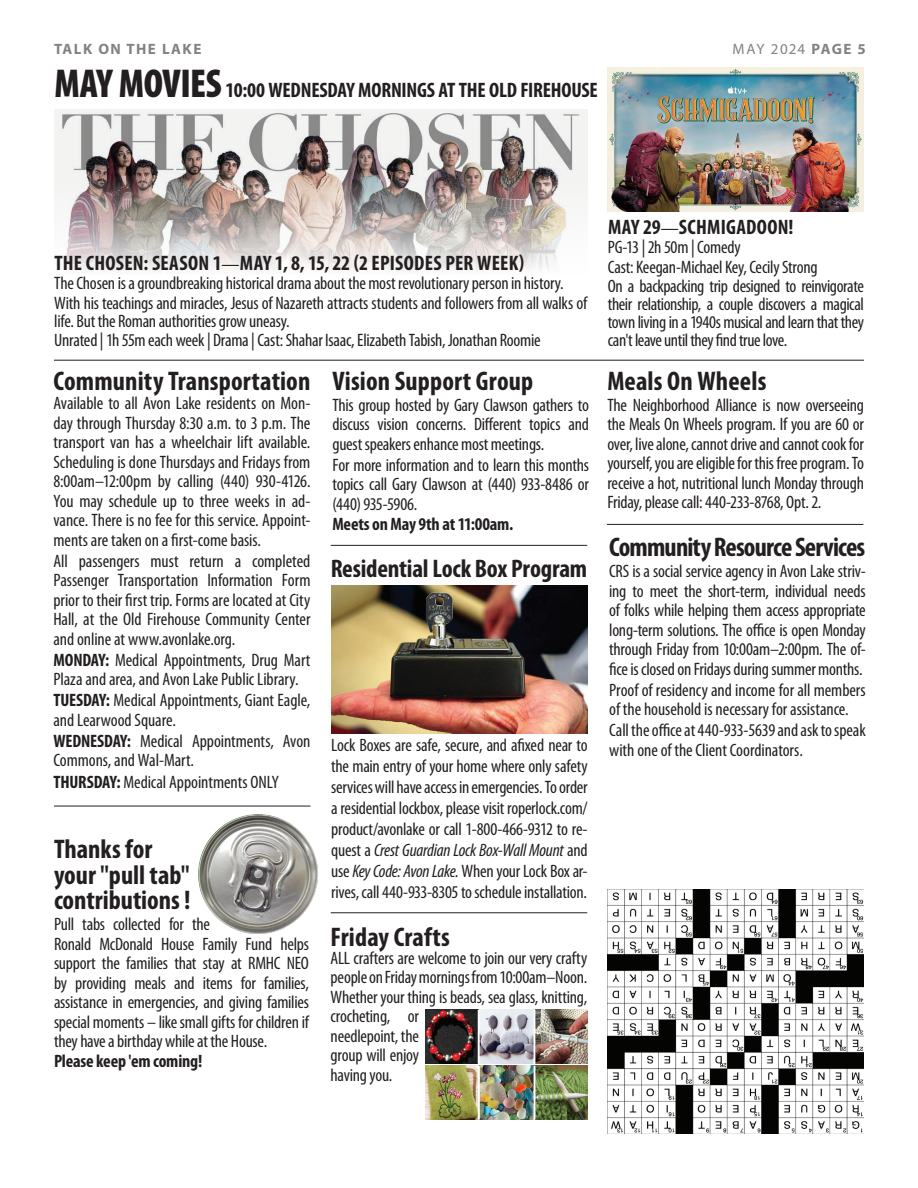
<style>
.page{position:relative;width:918px;height:1188px;background:#fff}
.page>*{position:absolute;margin:0;border:0;box-sizing:border-box;transform-origin:0 0}
.t1{font:700 condensed 27px/25.5px "Myriad Pro";color:#231f20}
.t2{font:700 condensed 27px "Myriad Pro";letter-spacing:-.03em;color:#231f20}
.t3{font:700 condensed 25.5px "Myriad Pro";letter-spacing:-.01em;color:#231f20}
.t4{font:700 condensed 21px "Myriad Pro";letter-spacing:.005em;color:#231f20}
.t5{font:condensed 18px/19.5px "Myriad Pro";letter-spacing:-.015em;color:#231f20}
.t6{font:700 condensed 18px "Myriad Pro";letter-spacing:-.01em;color:#231f20}
.t7{font:700 15px "Myriad Pro";letter-spacing:.1em;color:#808285}
.t8{font:15px "Myriad Pro";letter-spacing:.075em;color:#808285}
.s1{font-weight:700}
.s2{font-weight:900;font-size:40.5px}
.s3{font-weight:400;font-stretch:normal;font-size:18px}
.s4{font-style:italic}
</style>
<div class="page">
<img style="left:607px;top:889px;width:256px;height:245px">
<hr style="left:54px;top:806px;width:256px;height:1px;background:#231f20">
<hr style="left:54px;top:360px;width:810px;height:1px;background:#231f20">
<hr style="left:607px;top:524px;width:256px;height:1px;background:#231f20">
<hr style="left:331px;top:545px;width:256px;height:1px;background:#231f20">
<hr style="left:331px;top:912px;width:256px;height:1px;background:#231f20">
<img style="left:331px;top:585px;width:257px;height:148px">
<img style="left:426px;top:1010px;width:161px;height:54px">
<hr style="left:478px;top:1010px;width:2px;height:54px;background:#fff">
<hr style="left:533px;top:1010px;width:2px;height:54px;background:#fff">
<img style="left:426px;top:1066px;width:161px;height:54px">
<hr style="left:478px;top:1066px;width:2px;height:54px;background:#fff">
<hr style="left:534px;top:1066px;width:1px;height:54px;background:#fff">
<img style="left:198px;top:814px;width:119px;height:119px">
<img style="left:54px;top:109px;width:533px;height:162px">
<img style="left:608px;top:68px;width:256px;height:144px">
<p class="t7" style="left:54px;top:39px;width:149px">TALK ON THE LAKE</p>
<p class="t8" style="left:733px;top:40px;width:135px">MAY 2024 <span class="s1">PAGE 5</span></p>
<p class="t4" style="left:54px;top:76px;width:545px"><span class="s2">MAY MOVIES</span> 10:00 WEDNESDAY MORNINGS AT THE OLD FIREHOUSE</p>
<p class="t4" style="left:55px;top:249px;width:471px">THE CHOSEN: SEASON 1<span class="s3">—</span>MAY 1, 8, 15, 22 (2 EPISODES PER WEEK)</p>
<p class="t5" style="left:54px;top:273px;width:534px">The Chosen is a groundbreaking historical drama about the most revolutionary person in history.<br>With his teachings and miracles, Jesus of Nazareth attracts students and followers from all walks of</p>
<p class="t5" style="left:54px;top:311px;width:488px">life. But the Roman authorities grow uneasy.<br>Unrated | 1h 55m each week | Drama | Cast: Shahar Isaac, Elizabeth Tabish, Jonathan Roomie</p>
<h1 class="t1" style="left:54px;top:367px;width:258px">Community Transportation</h1>
<p class="t5" style="left:53px;top:393px;width:259px;text-align:justify">Available to all Avon Lake residents on Mon&shy;day through Thursday 8:30 a.m. to 3 p.m. The transport van has a wheelchair lift available.<br>Scheduling is done Thursdays and Fridays from 8:00am–12:00pm by calling (440) 930-4126.<br>You may schedule up to three weeks in ad&shy;vance. There is no fee for this service. Appoint&shy;ments are taken on a first-come basis.</p>
<p class="t5" style="left:53px;top:551px;width:259px;text-align:justify">All passengers must return a completed Passenger Transportation Information Form prior to their first trip. Forms are located at City Hall, at the Old Firehouse Community Center and online at www.avonlake.org.</p>
<p class="t5" style="left:53px;top:650px;width:259px"><span class="s1">MONDAY:</span> Medical Appointments, Drug Mart<br>Plaza and area, and Avon Lake Public Library.</p>
<p class="t5" style="left:53px;top:690px;width:259px"><span class="s1">TUESDAY:</span> Medical Appointments, Giant Eagle, and Learwood Square.</p>
<p class="t5" style="left:53px;top:731px;width:259px"><span class="s1">WEDNESDAY:</span> Medical Appointments, Avon<br>Commons, and Wal-Mart.</p>
<p class="t5" style="left:53px;top:772px;width:227px"><span class="s1">THURSDAY:</span> Medical Appointments ONLY</p>
<h1 class="t1" style="left:54px;top:836px;width:138px">Thanks for your "pull tab" contributions !</h1>
<p class="t5" style="left:54px;top:914px;width:257px">Pull tabs collected for the<br>Ronald McDonald House Family Fund helps support the families that stay at RMHC NEO by providing meals and items for families, assistance in emergencies, and giving families special moments – like small gifts for children if they have a birthday while at the House.</p>
<p class="t6" style="left:54px;top:1050px;width:150px">Please keep 'em coming!</p>
<h1 class="t1" style="left:332px;top:367px;width:202px">Vision Support Group</h1>
<p class="t5" style="left:332px;top:395px;width:258px;text-align:justify">This group hosted by Gary Clawson gathers to discuss vision concerns. Different topics and guest speakers enhance most meetings.</p>
<p class="t5" style="left:332px;top:455px;width:258px;text-align:justify">For more information and to learn this months topics call Gary Clawson at (440) 933-8486 or (440) 935-5906.</p>
<p class="t6" style="left:332px;top:512px;width:183px">Meets on May 9th at 11:00am.</p>
<h2 class="t3" style="left:331px;top:552px;width:258px">Residential Lock Box Program</h2>
<p class="t5" style="left:331px;top:735px;width:258px;line-height:21px;text-align:justify">Lock Boxes are safe, secure, and afixed near to the main entry of your home where only safety services will have access in emergencies. To order a residential lockbox, please visit roperlock.com/ product/avonlake or call 1-800-466-9312 to re&shy;quest a <span class="s4">Crest Guardian Lock Box-Wall Mount</span> and use <span class="s4">Key Code: Avon Lake.</span> When your Lock Box ar&shy;rives, call 440-933-8305 to schedule installation.</p>
<h1 class="t1" style="left:331px;top:923px;width:121px">Friday Crafts</h1>
<p class="t5" style="left:331px;top:948px;width:258px">ALL crafters are welcome to join our very crafty people on Friday mornings from 10:00am–Noon.<br>Whether your thing is beads, sea glass, knitting, crocheting, or<br>needlepoint, the<br>group will enjoy<br>having you.</p>
<p class="t4" style="left:608px;top:213px;width:187px">MAY 29<span class="s3">—</span>SCHMIGADOON!</p>
<p class="t5" style="left:608px;top:237px;width:258px">PG-13 | 2h 50m | Comedy<br>Cast: Keegan-Michael Key, Cecily Strong<br>On a backpacking trip designed to reinvigorate</p>
<p class="t5" style="left:608px;top:295px;width:258px;line-height:18px;text-align:justify">their relationship, a couple discovers a magical town living in a 1940s musical and learn that they can't leave until they find true love.</p>
<h1 class="t1" style="left:607px;top:367px;width:161px">Meals On Wheels</h1>
<p class="t5" style="left:607px;top:395px;width:258px;text-align:justify">The Neighborhood Alliance is now overseeing the Meals On Wheels program. If you are 60 or over, live alone, cannot drive and cannot cook for yourself, you are eligible for this free program. To receive a hot, nutritional lunch Monday through Friday, please call: 440-233-8768, Opt. 2.</p>
<h1 class="t2" style="left:609px;top:530px;width:258px">Community Resource Services</h1>
<p class="t5" style="left:609px;top:561px;width:258px;text-align:justify">CRS is a social service agency in Avon Lake striv&shy;ing to meet the short-term, individual needs of folks while helping them access appropriate long-term solutions. The office is open Monday through Friday from 10:00am–2:00pm. The of&shy;fice is closed on Fridays during summer months.</p>
<p class="t5" style="left:609px;top:680px;width:258px">Proof of residency and income for all members of the household is necessary for assistance.</p>
<p class="t5" style="left:609px;top:720px;width:258px">Call the office at 440-933-5639 and ask to speak with one of the Client Coordinators.</p>
</div>
